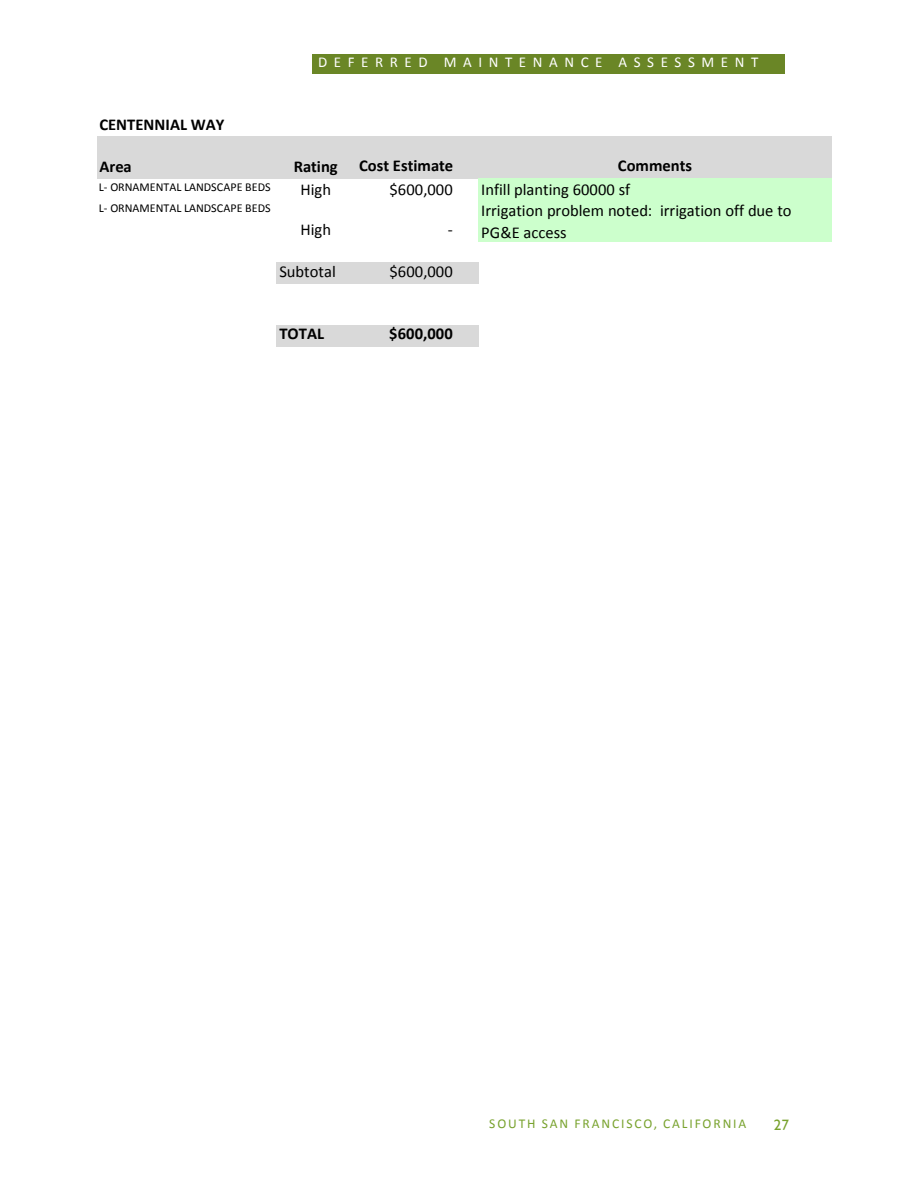
<style>
.page{position:relative;width:918px;height:1188px;background:#fff}
.page>*{position:absolute;margin:0;border:0;box-sizing:border-box;transform-origin:0 0}
.t1{font:16.5px/21.8px "Calibri";color:#000}
.t2{font:700 16.5px "Calibri";letter-spacing:.005em;color:#000}
.t3{font:15px "Calibri";letter-spacing:.44em;color:#fff}
.t4{font:15px "Humanist 521 BT";color:#78a22d}
.t5{font:13.5px "Calibri";letter-spacing:.14em;color:#78a22d}
.t6{font:12px "Calibri";color:#000}
</style>
<div class="page">
<div style="left:313px;top:54px;width:472px;height:19px;background:#6a8626"></div>
<div style="left:97px;top:137px;width:735px;height:42px;background:#d9d9d9"></div>
<div style="left:478px;top:179px;width:354px;height:21px;background:#cfc"></div>
<div style="left:478px;top:200px;width:354px;height:42px;background:#cfc"></div>
<div style="left:276px;top:262px;width:203px;height:22px;background:#d9d9d9"></div>
<div style="left:276px;top:325px;width:203px;height:21px;background:#d9d9d9"></div>
<p class="t3" style="left:318px;top:52px;width:442px">DEFERRED MAINTENANCE ASSESSMENT</p>
<p class="t2" style="left:99px;top:114px;width:127px">CENTENNIAL WAY</p>
<p class="t2" style="left:99px;top:156px;width:34px">Area</p>
<p class="t2" style="left:294px;top:156px;width:46px">Rating</p>
<p class="t2" style="left:359px;top:155px;width:96px">Cost Estimate</p>
<p class="t2" style="left:618px;top:155px;width:76px">Comments</p>
<p class="t6" style="left:99px;top:179px;width:173px">L- ORNAMENTAL LANDSCAPE BEDS</p>
<p class="t1" style="left:301px;top:179px;width:32px">High</p>
<p class="t1" style="left:390px;top:179px;width:65px">$600,000</p>
<p class="t1" style="left:481px;top:179px;width:151px">Infill planting 60000 sf</p>
<p class="t6" style="left:99px;top:200px;width:173px">L- ORNAMENTAL LANDSCAPE BEDS</p>
<p class="t1" style="left:301px;top:219px;width:32px">High</p>
<p class="t1" style="left:448px;top:219px;width:7px">-</p>
<p class="t1" style="left:481px;top:200px;width:312px">Irrigation problem noted: irrigation off due to<br>PG&amp;E access</p>
<p class="t1" style="left:279px;top:260px;width:58px">Subtotal</p>
<p class="t1" style="left:390px;top:260px;width:65px">$600,000</p>
<p class="t2" style="left:279px;top:323px;width:46px">TOTAL</p>
<p class="t2" style="left:389px;top:323px;width:65px">$600,000</p>
<p class="t5" style="left:489px;top:1115px;width:259px">SOUTH SAN FRANCISCO, CALIFORNIA</p>
<p class="t4" style="left:774px;top:1115px;width:17px">27</p>
</div>
